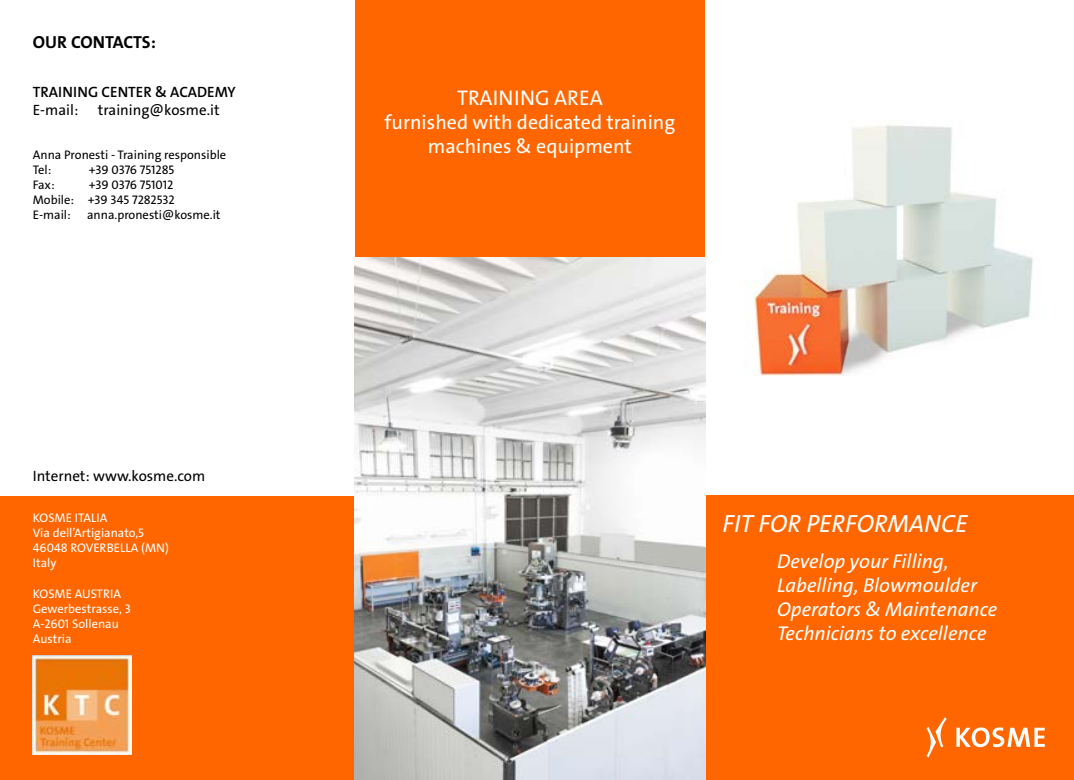
<style>
.page{position:relative;width:1074px;height:780px;background:#fff}
.page>*{position:absolute;margin:0;border:0;box-sizing:border-box;transform-origin:0 0}
.t1{font:25px "The Sans LP5 Plain IT";color:#fff}
.t2{font:21.25px "The Sans LP5 Plain";color:#fff}
.t3{font:20px/24px "The Sans LP5 Plain IT";color:#fff}
.t4{font:20px/24px "The Sans LP5 Plain";color:#fff;text-align:center}
.t5{font:17.5px "The Sans LP7 Bld";letter-spacing:-.005em;color:#000}
.t6{font:15px "The Sans LP5 Plain";color:#000}
.t7{font:15px "The Sans LP6 Se Bld";color:#000}
.t8{font:12.5px/15px "The Sans LP5 Plain";color:#000}
.t9{font:12.5px/15px "The Sans LP5 Plain";color:#fff}
</style>
<div class="page">
<div style="left:705px;top:495px;width:369px;height:285px;background:#f60"></div>
<img style="left:705px;top:125px;width:328px;height:250px">
<div style="left:354px;top:0;width:351px;height:495px;background:#f60"></div>
<div style="left:0;top:495px;width:354px;height:285px;background:#f60"></div>
<svg style="left:956px;top:727px;width:88px;height:20px"></svg>
<svg style="left:926px;top:717px;width:20px;height:40px"></svg>
<img style="left:33px;top:655px;width:99px;height:99px">
<img style="left:354px;top:257px;width:351px;height:522px">
<h3 class="t5" style="left:33px;top:31px;width:125px">OUR CONTACTS:</h3>
<p class="t7" style="left:33px;top:83px;width:204px">TRAINING CENTER &amp; ACADEMY</p>
<p class="t6" style="left:33px;top:101px;width:47px">E-mail:</p>
<p class="t6" style="left:98px;top:101px;width:123px">training@kosme.it</p>
<p class="t8" style="left:33px;top:147px;width:195px">Anna Pronesti - Training responsible<br>Tel:</p>
<p class="t8" style="left:89px;top:162px;width:87px">+39 0376 751285</p>
<p class="t8" style="left:33px;top:177px;width:144px;text-align:justify;text-indent:56px">+39 0376 751012<br>Mobile: +39 345 7282532<br>E-mail:</p>
<p class="t8" style="left:33px;top:177px;width:23px">Fax:</p>
<p class="t8" style="left:87px;top:207px;width:135px">anna.pronesti@kosme.it</p>
<p class="t6" style="left:33px;top:466px;width:174px">Internet: www.kosme.com</p>
<p class="t9" style="left:33px;top:511px;width:137px">KOSME ITALIA<br>Via dell’Artigianato,5<br>46048 ROVERBELLA (MN)<br>Italy</p>
<p class="t9" style="left:33px;top:586px;width:100px">KOSME AUSTRIA<br>Gewerbestrasse, 3<br>A-2601 Sollenau<br>Austria</p>
<h2 class="t2" style="left:457px;top:84px;width:147px">TRAINING AREA</h2>
<h3 class="t4" style="left:384px;top:110px;width:292px">furnished with dedicated training machines &amp; equipment</h3>
<h1 class="t1" style="left:722px;top:507px;width:247px">FIT FOR PERFORMANCE</h1>
<h3 class="t3" style="left:777px;top:549px;width:222px">Develop your Filling,<br>Labelling, Blowmoulder<br>Operators &amp; Maintenance<br>Technicians to excellence</h3>
</div>
